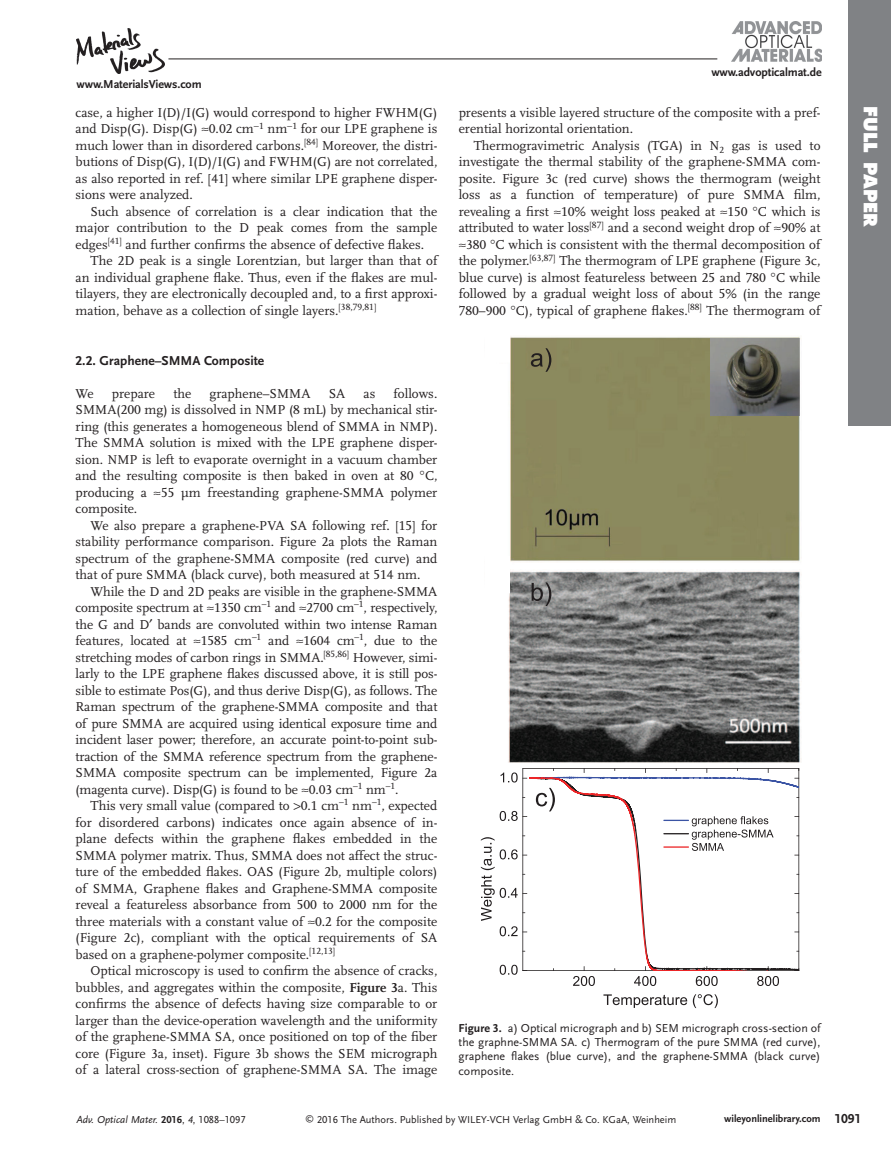
<style>
.page{position:relative;width:891px;height:1175px;background:#fff}
.page>*{position:absolute;margin:0;border:0;box-sizing:border-box;transform-origin:0 0}
.t1{font:800 18px "Futura";letter-spacing:.005em;color:#fff}
.t2{font:13.5px/16.5px "Scala LF";color:#231f20;text-align:justify}
.t3{font:700 13.5px "Scala Sans LF";color:#231f20}
.t4{font:12px/14.2px "Scala Sans LF";color:#231f20;text-align:justify}
.t5{font:700 12px "Scala Sans LF";letter-spacing:-.01em;color:#231f20}
.t6{font:10.5px "Scala Sans LF";color:#231f20}
.t7{font:italic 10.5px "Scala Sans LF";color:#231f20}
.t8{font:700 10.5px "Scala Sans LF";color:#231f20}
.s1{font-weight:700}
.s2{font-weight:700;font-style:normal}
.s3{font-style:normal}
.s4{font-size:9px}
.s5{font-size:13.5px}
</style>
<div class="page">
<div style="left:848px;top:0;width:43px;height:425px;background:#808285"></div>
<hr style="left:168px;top:59px;width:549px;height:1px;background:#231f20">
<img style="left:77px;top:28px;width:88px;height:45px">
<img style="left:732px;top:21px;width:90px;height:40px">
<img style="left:508px;top:336px;width:293px;height:426px">
<svg style="left:508px;top:336px;width:2px;height:27px"></svg>
<svg style="left:531px;top:348px;width:20px;height:24px"></svg>
<svg style="left:508px;top:556px;width:2px;height:37px"></svg>
<svg style="left:532px;top:582px;width:19px;height:24px"></svg>
<svg style="left:603px;top:994px;width:115px;height:14px"></svg>
<svg style="left:481px;top:768px;width:318px;height:218px"></svg>
<img style="left:710px;top:338px;width:90px;height:77px">
<p class="t5" style="left:77px;top:79px;width:127px">www.MaterialsViews.com</p>
<p class="t2" style="left:76px;top:105px;width:363px">case, a higher I(D)/I(G) would correspond to higher FWHM(G) and Disp(G). Disp(G) ≈0.02 cm −<sup>1</sup> nm −<sup>1</sup> for our LPE graphene is much lower than in disordered carbons. <sup>[</sup> <sup>84</sup> <sup>]</sup> Moreover, the distri&shy;butions of Disp(G), I(D)/I(G) and FWHM(G) are not correlated, as also reported in ref. [ 41 ] where similar LPE graphene disper&shy;sions were analyzed.</p>
<p class="t2" style="left:91px;top:204px;width:348px">Such absence of correlation is a clear indication that the</p>
<p class="t2" style="left:76px;top:221px;width:363px">major contribution to the D peak comes from the sample</p>
<p class="t2" style="left:76px;top:237px;width:350px">edges <sup>[</sup> <sup>41</sup> <sup>]</sup> and further confirms the absence of defective flakes.</p>
<p class="t2" style="left:91px;top:254px;width:348px">The 2D peak is a single Lorentzian, but larger than that of</p>
<p class="t2" style="left:76px;top:270px;width:363px">an individual graphene flake. Thus, even if the flakes are mul-</p>
<p class="t2" style="left:76px;top:287px;width:363px">tilayers, they are electronically decoupled and, to a first approxi-</p>
<p class="t2" style="left:76px;top:303px;width:302px">mation, behave as a collection of single layers. <sup>[</sup> <sup>38,79,81</sup> <sup>]</sup></p>
<p class="t3" style="left:76px;top:354px;width:190px">2.2. Graphene–SMMA Composite</p>
<p class="t2" style="left:76px;top:386px;width:20px">We</p>
<p class="t2" style="left:112px;top:386px;width:45px">prepare</p>
<p class="t2" style="left:173px;top:386px;width:19px">the</p>
<p class="t2" style="left:209px;top:386px;width:103px">graphene–SMMA</p>
<p class="t2" style="left:329px;top:386px;width:18px">SA</p>
<p class="t2" style="left:364px;top:386px;width:13px">as</p>
<p class="t2" style="left:76px;top:386px;width:363px;text-indent:318px">follows.<br>SMMA(200 mg) is dissolved in NMP (8 mL) by mechanical stir&shy;ring (this generates a homogeneous blend of SMMA in NMP).<br>The SMMA solution is mixed with the LPE graphene disper&shy;sion. NMP is left to evaporate overnight in a vacuum chamber and the resulting composite is then baked in oven at 80 C, producing a ≈55 µm freestanding graphene-SMMA polymer composite.</p>
<p class="t2" style="left:76px;top:517px;width:363px;text-indent:15px">We also prepare a graphene-PVA SA following ref. [ 15 ] for stability performance comparison. Figure 2 a plots the Raman spectrum of the graphene-SMMA composite (red curve) and that of pure SMMA (black curve), both measured at 514 nm.</p>
<p class="t2" style="left:76px;top:583px;width:363px;text-indent:15px">While the D and 2D peaks are visible in the graphene-SMMA composite spectrum at ≈1350 cm <sup>–1</sup> and ≈2700 cm <sup>–1</sup> , respectively, the G and D bands are convoluted within two intense Raman features, located at ≈1585 cm <sup>–1</sup> and ≈1604 cm <sup>–1</sup> , due to the stretching modes of carbon rings in SMMA. <sup>[</sup> <sup>85,86</sup> <sup>]</sup> However, simi&shy;larly to the LPE graphene flakes discussed above, it is still pos&shy;sible to estimate Pos(G), and thus derive Disp(G), as follows. The Raman spectrum of the graphene-SMMA composite and that of pure SMMA are acquired using identical exposure time and incident laser power; therefore, an accurate point-to-point sub&shy;traction of the SMMA reference spectrum from the graphene-SMMA composite spectrum can be implemented, Figure 2 a (magenta curve). Disp(G) is found to be ≈0.03 cm <sup>–1</sup> nm <sup>–1</sup> .</p>
<p class="t2" style="left:76px;top:798px;width:363px;text-indent:15px">This very small value (compared to 0.1 cm <sup>–1</sup> nm <sup>–1</sup> , expected for disordered carbons) indicates once again absence of in&shy;plane defects within the graphene flakes embedded in the SMMA polymer matrix. Thus, SMMA does not affect the struc&shy;ture of the embedded flakes. OAS (Figure 2 b, multiple colors) of SMMA, Graphene flakes and Graphene-SMMA composite reveal a featureless absorbance from 500 to 2000 nm for the three materials with a constant value of ≈0.2 for the composite (Figure 2 c), compliant with the optical requirements of SA based on a graphene-polymer composite. <sup>[</sup> <sup>12,13</sup> <sup>]</sup></p>
<p class="t2" style="left:76px;top:963px;width:363px;text-indent:15px">Optical microscopy is used to confirm the absence of cracks, bubbles, and aggregates within the composite, <span class="s1">Figure 3</span> a. This confirms the absence of defects having size comparable to or larger than the device-operation wavelength and the uniformity of the graphene-SMMA SA, once positioned on top of the fiber core (Figure 3 a, inset). Figure 3 b shows the SEM micrograph of a lateral cross-section of graphene-SMMA SA. The image</p>
<p class="t5" style="left:711px;top:66px;width:112px">www.advopticalmat.de</p>
<p class="t2" style="left:459px;top:105px;width:363px">presents a visible layered structure of the composite with a pref&shy;erential horizontal orientation.</p>
<p class="t2" style="left:459px;top:138px;width:363px;text-indent:15px">Thermogravimetric Analysis (TGA) in N <sub>2</sub> gas is used to investigate the thermal stability of the graphene-SMMA com&shy;posite. Figure 3 c (red curve) shows the thermogram (weight loss as a function of temperature) of pure SMMA film, revealing a first ≈10% weight loss peaked at ≈150 C which is attributed to water loss <sup>[</sup> <sup>87</sup> <sup>]</sup> and a second weight drop of ≈90% at ≈380 C which is consistent with the thermal decomposition of the polymer. <sup>[</sup> <sup>63,87</sup> <sup>]</sup> The thermogram of LPE graphene (Figure 3 c, blue curve) is almost featureless between 25 and 780 C while followed by a gradual weight loss of about 5% (in the range 780–900 C), typical of graphene flakes. <sup>[</sup> <sup>88</sup> <sup>]</sup> The thermogram of</p>
<p class="t4" style="left:459px;top:1021px;width:363px"><span class="s1">Figure 3.</span> a) Optical micrograph and b) SEM micrograph cross-section of the graphne-SMMA SA. c) Thermogram of the pure SMMA (red curve), graphene flakes (blue curve), and the graphene-SMMA (black curve) composite.</p>
<h1 class="t1" style="left:878px;top:106px;width:123px;rotate:90deg">FULL PAPER</h1>
<p class="t7" style="left:77px;top:1114px;width:171px">Adv. Optical Mater. <span class="s2">2016</span><span class="s3">,</span> 4<span class="s3">, 1088–1097</span></p>
<p class="t6" style="left:305px;top:1114px;width:373px"><span class="s4">©</span> 2016 The Authors. Published by WILEY-VCH Verlag GmbH &amp; Co. KGaA, Weinheim</p>
<p class="t8" style="left:724px;top:1114px;width:139px">wileyonlinelibrary.com <span class="s5">1091</span></p>
</div>
